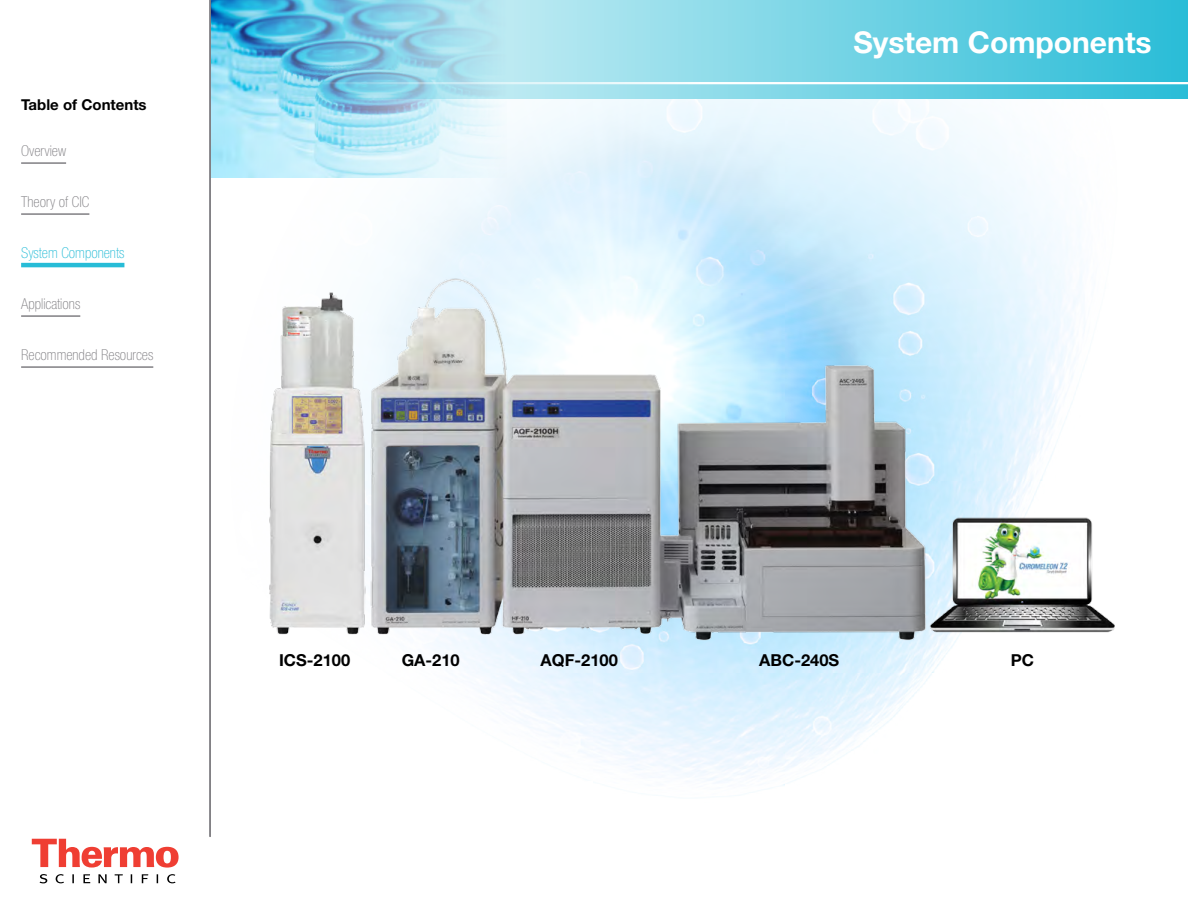
<style>
.page{position:relative;width:1188px;height:918px;background:#fff}
.page>*{position:absolute;margin:0;border:0;box-sizing:border-box;transform-origin:0 0}
.t1{font:700 30px "Helvetica Neue LT Std";color:#fff}
.t2{font:700 16.5px "Helvetica Neue LT Std";color:#000}
.t3{font:100 condensed 15px "Helvetica Neue LT Std";color:#807f83}
.t4{font:100 condensed 15px "Helvetica Neue LT Std";color:#27bcd7}
.t5{font:700 15px "Helvetica Neue LT Std";color:#000}
</style>
<div class="page">
<hr style="left:21px;top:162px;width:45px;height:2px;background:#807f83">
<hr style="left:21px;top:213px;width:68px;height:2px;background:#807f83">
<hr style="left:21px;top:263px;width:103px;height:4px;background:#27bcd7">
<hr style="left:21px;top:315px;width:59px;height:2px;background:#807f83">
<hr style="left:21px;top:366px;width:132px;height:2px;background:#807f83">
<img style="left:269px;top:257px;width:846px;height:402px">
<img style="left:211px;top:99px;width:296px;height:78px">
<svg style="left:211px;top:0;width:977px;height:99px;background:#77d0e5"></svg>
<hr style="left:289px;top:82px;width:899px;height:2px;background:#fff">
<svg style="left:32px;top:839px;width:147px;height:29px"></svg>
<svg style="left:40px;top:874px;width:136px;height:9px"></svg>
<hr style="left:209px;top:0;width:2px;height:836px;background:#807f83">
<p class="t5" style="left:21px;top:95px;width:127px">Table of Contents</p>
<p class="t3" style="left:21px;top:142px;width:46px">Overview</p>
<p class="t3" style="left:21px;top:193px;width:70px">Theory of CIC</p>
<p class="t4" style="left:21px;top:244px;width:105px">System Components</p>
<p class="t3" style="left:21px;top:295px;width:61px">Applications</p>
<p class="t3" style="left:21px;top:346px;width:134px">Recommended Resources</p>
<h1 class="t1" style="left:853px;top:24px;width:300px">System Components</h1>
<p class="t2" style="left:279px;top:650px;width:73px">ICS-2100</p>
<p class="t2" style="left:402px;top:650px;width:60px">GA-210</p>
<p class="t2" style="left:541px;top:650px;width:79px">AQF-2100</p>
<p class="t2" style="left:759px;top:650px;width:82px">ABC-240S</p>
<p class="t2" style="left:1011px;top:650px;width:25px">PC</p>
</div>
